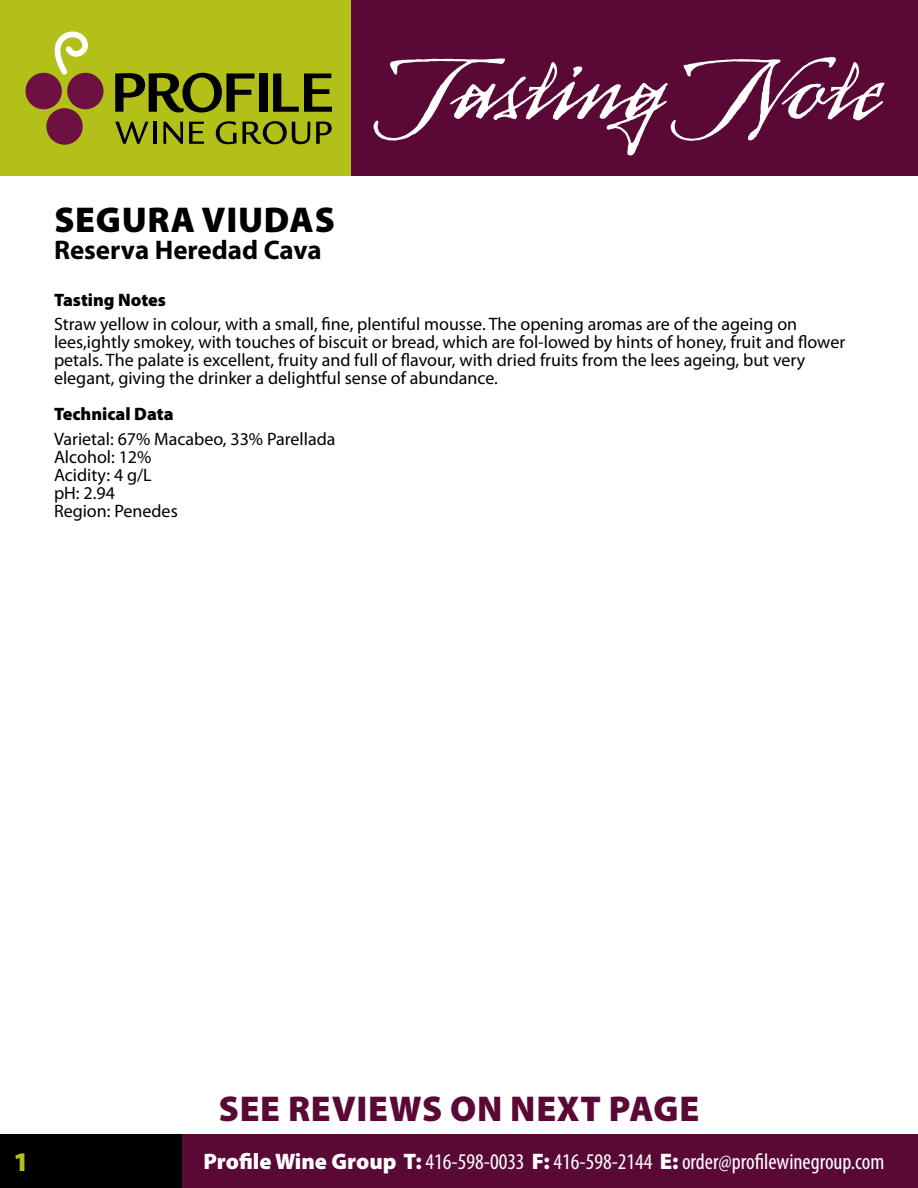
<style>
.page{position:relative;width:918px;height:1188px;background:#fff}
.page>*{position:absolute;margin:0;border:0;box-sizing:border-box;transform-origin:0 0}
.t1{font:127.5px "Arcana GMM Std Manuscript";color:#fff}
.t2{font:900 36px "Myriad Pro";letter-spacing:.02em;color:#5a0835}
.t3{font:900 36px "Myriad Pro";letter-spacing:.02em;color:#000}
.t4{font:700 27px "Myriad Pro";color:#000}
.t5{font:900 27px "Myriad Pro";color:#b4c01a}
.t6{font:condensed 22.5px "Myriad Pro";color:#fff}
.t7{font:18px/18px "Myriad Pro";color:#000}
.t8{font:900 18px "Myriad Pro";color:#000}
.s1{font-weight:900;font-stretch:normal}
</style>
<div class="page">
<div style="left:0;top:0;width:351px;height:176px;background:#b4c01a"></div>
<div style="left:178px;top:1134px;width:740px;height:54px;background:#5a0835"></div>
<div style="left:351px;top:0;width:567px;height:176px;background:#5a0835"></div>
<div style="left:0;top:1134px;width:181px;height:54px;background:#000"></div>
<svg style="left:115px;top:73px;width:140px;height:40px"></svg>
<div style="left:259px;top:73px;width:8px;height:39px;background:#000"></div>
<svg style="left:273px;top:73px;width:59px;height:39px"></svg>
<svg style="left:115px;top:122px;width:34px;height:22px"></svg>
<hr style="left:154px;top:122px;width:3px;height:22px;background:#000">
<svg style="left:163px;top:122px;width:20px;height:22px"></svg>
<svg style="left:189px;top:122px;width:15px;height:22px"></svg>
<svg style="left:216px;top:121px;width:21px;height:23px"></svg>
<svg style="left:243px;top:121px;width:67px;height:23px"></svg>
<svg style="left:316px;top:122px;width:16px;height:22px"></svg>
<div style="left:46px;top:108px;width:37px;height:37px;background:#6e1042;border-radius:50%"></div>
<div style="left:26px;top:73px;width:36px;height:36px;background:#6e1042;border-radius:50%"></div>
<div style="left:67px;top:73px;width:37px;height:36px;background:#6e1042;border-radius:50%"></div>
<svg style="left:54px;top:32px;width:34px;height:43px"></svg>
<h2 class="t3" style="left:54px;top:200px;width:278px">Segura Viudas</h2>
<h3 class="t4" style="left:54px;top:232px;width:269px">Reserva Heredad Cava</h3>
<h1 class="t1" style="left:392px;top:28px;width:491px">Tasting Note</h1>
<p class="t8" style="left:54px;top:289px;width:114px">Tasting Notes</p>
<p class="t7" style="left:54px;top:315px;width:793px">Straw yellow in colour, with a small, fine, plentiful mousse. The opening aromas are of the ageing on lees,ightly smokey, with touches of biscuit or bread, which are fol-lowed by hints of honey, fruit and flower petals. The palate is excellent, fruity and full of flavour, with dried fruits from the lees ageing, but very elegant, giving the drinker a delightful sense of abundance.</p>
<p class="t8" style="left:54px;top:404px;width:121px">Technical Data</p>
<p class="t7" style="left:54px;top:430px;width:283px">Varietal: 67% Macabeo, 33% Parellada<br>Alcohol: 12%<br>Acidity: 4 g/L<br>pH: 2.94<br>Region: Penedes</p>
<h2 class="t2" style="left:219px;top:1088px;width:482px">SEE REVIEWS ON NEXT PAGE</h2>
<h3 class="t5" style="left:14px;top:1147px;width:17px">1</h3>
<p class="t6" style="left:203px;top:1148px;width:682px"><span class="s1">Profile Wine Group T:</span> 416-598-0033 <span class="s1">F:</span> 416-598-2144 <span class="s1">E:</span> order@profilewinegroup.com</p>
</div>
